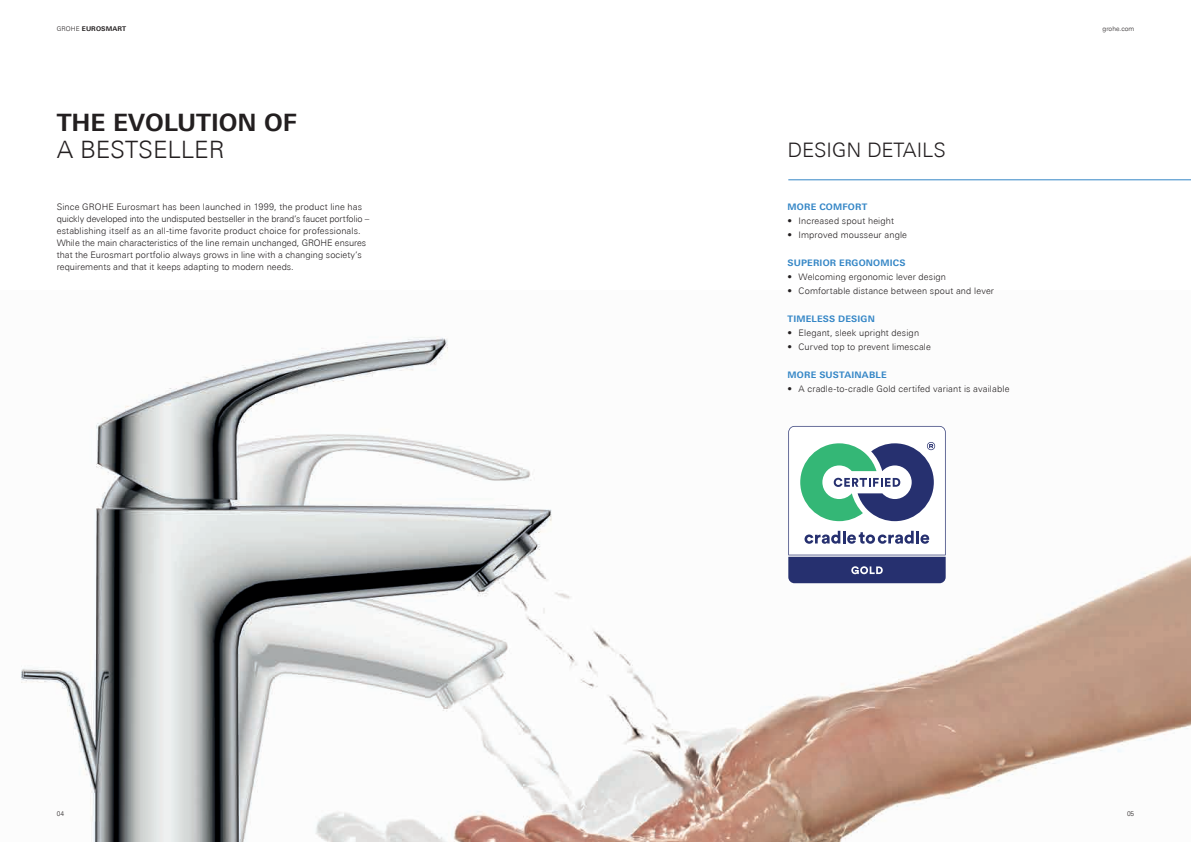
<style>
.page{position:relative;width:1191px;height:842px;background:#fff}
.page>*{position:absolute;margin:0;border:0;box-sizing:border-box;transform-origin:0 0}
.t1{font:700 24px "Univers Next Pro";color:#231f20}
.t2{font:300 24px "Univers Next Pro";color:#231f20}
.t3{font:300 20px "Univers Next Pro";color:#231f20}
.t4{font:300 9px/12px "Univers Next Pro";letter-spacing:.01em;color:#231f20}
.t5{font:700 9px "Univers Next Pro";letter-spacing:.02em;color:#3486c6}
.t6{font:700 6.5px "Univers Next Pro";letter-spacing:.02em;color:#231f20}
.t7{font:300 6.5px "Univers Next Pro";color:#231f20}
.s1{font-weight:300}
</style>
<div class="page">
<img style="left:21px;top:336px;width:1170px;height:506px">
<hr style="left:788px;top:179px;width:403px;height:1px;background:#3486c6">
<svg style="left:788px;top:426px;width:157px;height:157px"></svg>
<p class="t6" style="left:57px;top:25px;width:71px"><span class="s1">GROHE</span> EUROSMART</p>
<p class="t7" style="left:1102px;top:25px;width:33px">grohe.com</p>
<h1 class="t1" style="left:57px;top:108px;width:242px">THE EVOLUTION OF</h1>
<h1 class="t2" style="left:57px;top:135px;width:169px">A BESTSELLER</h1>
<h2 class="t3" style="left:787px;top:138px;width:160px">DESIGN DETAILS</h2>
<p class="t4" style="left:57px;top:201px;width:314px">Since GROHE Eurosmart has been launched in 1999, the product line has quickly developed into the undisputed bestseller in the brand’s faucet portfolio – establishing itself as an all-time favorite product choice for professionals.<br>While the main characteristics of the line remain unchanged, GROHE ensures that the Eurosmart portfolio always grows in line with a changing society’s requirements and that it keeps adapting to modern needs.</p>
<p class="t5" style="left:787px;top:201px;width:81px">MORE COMFORT</p>
<p class="t4" style="left:787px;top:215px;width:108px">• Increased spout height</p>
<p class="t4" style="left:787px;top:229px;width:121px">• Improved mousseur angle</p>
<p class="t5" style="left:787px;top:257px;width:120px">SUPERIOR ERGONOMICS</p>
<p class="t4" style="left:787px;top:271px;width:160px">• Welcoming ergonomic lever design</p>
<p class="t4" style="left:787px;top:285px;width:208px">• Comfortable distance between spout and lever</p>
<p class="t5" style="left:787px;top:313px;width:89px">TIMELESS DESIGN</p>
<p class="t4" style="left:787px;top:327px;width:133px">• Elegant, sleek upright design</p>
<p class="t4" style="left:787px;top:341px;width:145px">• Curved top to prevent limescale</p>
<p class="t5" style="left:787px;top:369px;width:101px">MORE SUSTAINABLE</p>
<p class="t4" style="left:787px;top:383px;width:223px">• A cradle-to-cradle Gold certifed variant is available</p>
<p class="t7" style="left:57px;top:810px;width:9px">04</p>
<p class="t7" style="left:1127px;top:810px;width:9px">05</p>
</div>
